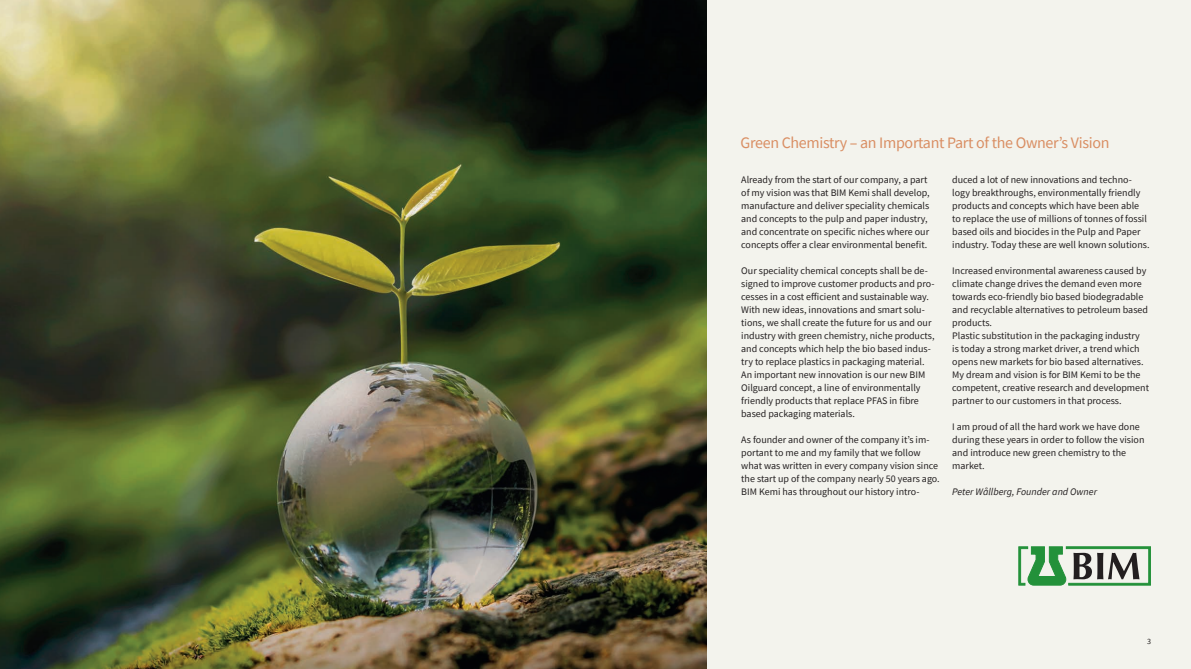
<style>
.page{position:relative;width:1191px;height:669px;background:#fff}
.page>*{position:absolute;margin:0;border:0;box-sizing:border-box;transform-origin:0 0}
.t1{font:16px "Source Sans Pro";letter-spacing:-.02em;color:#d98e63}
.t2{font:10px/13px "Source Sans Pro";color:#231f20}
.t3{font:italic 10px "Source Sans Pro";color:#231f20}
.t4{font:8px "Source Sans Pro";color:#231f20}
</style>
<div class="page">
<div style="left:595px;top:0;width:596px;height:669px;background:#f3f3ed"></div>
<img style="left:0;top:0;width:706px;height:669px">
<svg style="left:1018px;top:547px;width:132px;height:38px"></svg>
<h1 class="t1" style="left:740px;top:132px;width:370px">Green Chemistry – an Important Part of the Owner’s Vision</h1>
<p class="t2" style="left:741px;top:173px;width:190px">Already from the start of our company, a part of my vision was that BIM Kemi shall develop, manufacture and deliver speciality chemicals and concepts to the pulp and paper industry, and concentrate on specific niches where our concepts offer a clear environmental benefit.</p>
<p class="t2" style="left:741px;top:264px;width:195px">Our speciality chemical concepts shall be de&shy;signed to improve customer products and pro&shy;cesses in a cost efficient and sustainable way.<br>With new ideas, innovations and smart solu&shy;tions, we shall create the future for us and our industry with green chemistry, niche products, and concepts which help the bio based indus&shy;try to replace plastics in packaging material.<br>An important new innovation is our new BIM Oilguard concept, a line of environmentally friendly products that replace PFAS in fibre based packaging materials.</p>
<p class="t2" style="left:741px;top:433px;width:200px">As founder and owner of the company it’s im&shy;portant to me and my family that we follow what was written in every company vision since the start up of the company nearly 50 years ago.<br>BIM Kemi has throughout our history intro-</p>
<p class="t2" style="left:952px;top:173px;width:199px">duced a lot of new innovations and techno&shy;logy breakthroughs, environmentally friendly products and concepts which have been able to replace the use of millions of tonnes of fossil based oils and biocides in the Pulp and Paper industry. Today these are well known solutions.</p>
<p class="t2" style="left:952px;top:264px;width:198px">Increased environmental awareness caused by climate change drives the demand even more towards eco-friendly bio based biodegradable and recyclable alternatives to petroleum based products.<br>Plastic substitution in the packaging industry<br>is today a strong market driver, a trend which opens new markets for bio based alternatives.<br>My dream and vision is for BIM Kemi to be the competent, creative research and development partner to our customers in that process.</p>
<p class="t2" style="left:952px;top:420px;width:194px">I am proud of all the hard work we have done during these years in order to follow the vision and introduce new green chemistry to the market.</p>
<p class="t3" style="left:952px;top:485px;width:146px">Peter Wållberg, Founder and Owner</p>
<p class="t4" style="left:1147px;top:636px;width:5px">3</p>
</div>
